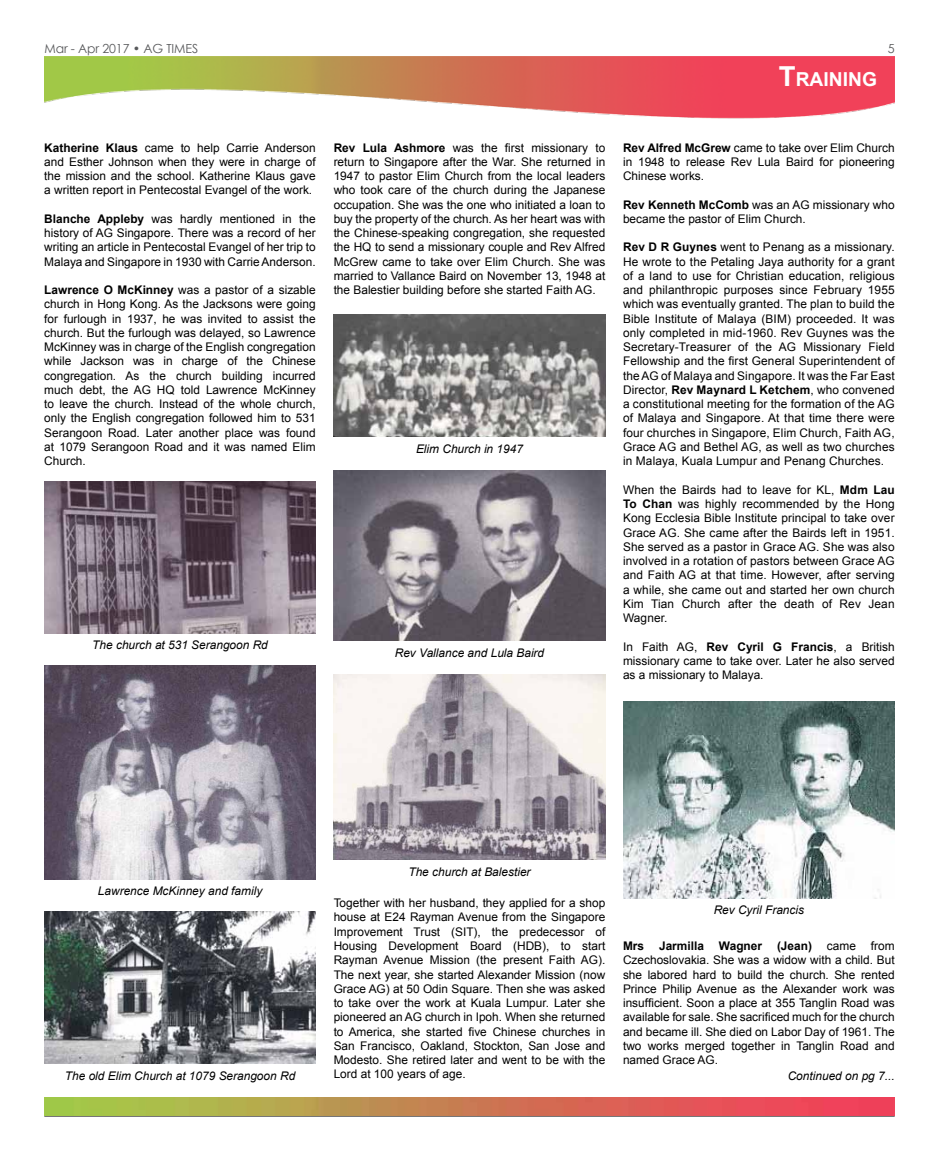
<style>
.page{position:relative;width:939px;height:1170px;background:#fff}
.page>*{position:absolute;margin:0;border:0;box-sizing:border-box;transform-origin:0 0}
.t1{font:700 19.25px "Arial";color:#fff}
.t2{font:12.5px "Century Gothic";letter-spacing:-.01em;color:#58595b}
.t3{font:11.88px/14.2px "Arial";color:#000;text-align:justify}
.t4{font:italic 11.88px "Arial";color:#000}
.t5{font:700 11.88px "Arial";color:#000}
.s1{font-size:27.5px}
.s2{font-weight:700}
</style>
<div class="page">
<img style="left:44px;top:57px;width:851px;height:62px">
<hr style="left:44px;top:1115px;width:851px;height:1px;background:#58595b">
<img style="left:44px;top:1097px;width:851px;height:18px">
<img style="left:44px;top:481px;width:272px;height:152px">
<img style="left:44px;top:665px;width:272px;height:214px">
<img style="left:44px;top:911px;width:272px;height:152px">
<img style="left:334px;top:314px;width:271px;height:122px">
<img style="left:334px;top:470px;width:271px;height:170px">
<img style="left:334px;top:674px;width:271px;height:185px">
<img style="left:623px;top:702px;width:272px;height:196px">
<p class="t2" style="left:44px;top:40px;width:155px">Mar - Apr 2017 • AG TIMES</p>
<p class="t2" style="left:888px;top:40px;width:8px">5</p>
<h1 class="t1" style="left:779px;top:67px;width:100px"><span class="s1">T</span>RAINING</h1>
<p class="t3" style="left:44px;top:140px;width:273px"><span class="s2">Katherine Klaus</span> came to help Carrie Anderson and Esther Johnson when they were in charge of the mission and the school. Katherine Klaus gave a written report in Pentecostal Evangel of the work.</p>
<p class="t3" style="left:44px;top:212px;width:273px"><span class="s2">Blanche Appleby</span> was hardly mentioned in the history of AG Singapore. There was a record of her writing an article in Pentecostal Evangel of her trip to Malaya and Singapore in 1930 with Carrie Anderson.</p>
<p class="t3" style="left:44px;top:283px;width:273px"><span class="s2">Lawrence O McKinney</span> was a pastor of a sizable church in Hong Kong. As the Jacksons were going for furlough in 1937, he was invited to assist the church. But the furlough was delayed, so Lawrence McKinney was in charge of the English congregation while Jackson was in charge of the Chinese congregation. As the church building incurred much debt, the AG HQ told Lawrence McKinney to leave the church. Instead of the whole church, only the English congregation followed him to 531<br>Serangoon Road. Later another place was found at 1079 Serangoon Road and it was named Elim Church.</p>
<p class="t3" style="left:334px;top:140px;width:273px"><span class="s2">Rev Lula Ashmore</span> was the first missionary to return to Singapore after the War. She returned in 1947 to pastor Elim Church from the local leaders who took care of the church during the Japanese occupation. She was the one who initiated a loan to buy the property of the church. As her heart was with the Chinese-speaking congregation, she requested the HQ to send a missionary couple and Rev Alfred McGrew came to take over Elim Church. She was married to Vallance Baird on November 13, 1948 at the Balestier building before she started Faith AG.</p>
<p class="t4" style="left:416px;top:440px;width:108px">Elim Church in 1947</p>
<p class="t4" style="left:92px;top:637px;width:177px">The church at 531 Serangoon Rd</p>
<p class="t4" style="left:395px;top:644px;width:151px">Rev Vallance and Lula Baird</p>
<p class="t3" style="left:623px;top:140px;width:273px"><span class="s2">Rev Alfred McGrew</span> came to take over Elim Church in 1948 to release Rev Lula Baird for pioneering Chinese works.</p>
<p class="t3" style="left:623px;top:197px;width:273px"><span class="s2">Rev Kenneth McComb</span> was an AG missionary who became the pastor of Elim Church.</p>
<p class="t3" style="left:623px;top:240px;width:273px"><span class="s2">Rev D R Guynes</span> went to Penang as a missionary.<br>He wrote to the Petaling Jaya authority for a grant of a land to use for Christian education, religious and philanthropic purposes since February 1955 which was eventually granted. The plan to build the Bible Institute of Malaya (BIM) proceeded. It was only completed in mid-1960. Rev Guynes was the Secretary-Treasurer of the AG Missionary Field Fellowship and the first General Superintendent of the AG of Malaya and Singapore. It was the Far East Director, <span class="s2">Rev Maynard L Ketchem</span>, who convened a constitutional meeting for the formation of the AG of Malaya and Singapore. At that time there were four churches in Singapore, Elim Church, Faith AG, Grace AG and Bethel AG, as well as two churches in Malaya, Kuala Lumpur and Penang Churches.</p>
<p class="t3" style="left:623px;top:482px;width:273px">When the Bairds had to leave for KL, <span class="s2">Mdm Lau To Chan</span> was highly recommended by the Hong Kong Ecclesia Bible Institute principal to take over Grace AG. She came after the Bairds left in 1951.<br>She served as a pastor in Grace AG. She was also involved in a rotation of pastors between Grace AG and Faith AG at that time. However, after serving a while, she came out and started her own church Kim Tian Church after the death of Rev Jean Wagner.</p>
<p class="t3" style="left:623px;top:639px;width:273px">In Faith AG, <span class="s2">Rev Cyril G Francis</span>, a British missionary came to take over. Later he also served as a missionary to Malaya.</p>
<p class="t4" style="left:98px;top:883px;width:166px">Lawrence McKinney and family</p>
<p class="t4" style="left:65px;top:1067px;width:232px">The old Elim Church at 1079 Serangoon Rd</p>
<p class="t4" style="left:408px;top:863px;width:124px">The church at Balestier</p>
<p class="t3" style="left:334px;top:896px;width:273px">Together with her husband, they applied for a shop house at E24 Rayman Avenue from the Singapore Improvement Trust (SIT), the predecessor of Housing Development Board (HDB), to start Rayman Avenue Mission (the present Faith AG).<br>The next year, she started Alexander Mission (now Grace AG) at 50 Odin Square. Then she was asked to take over the work at Kuala Lumpur. Later she pioneered an AG church in Ipoh. When she returned to America, she started five Chinese churches in San Francisco, Oakland, Stockton, San Jose and Modesto. She retired later and went to be with the Lord at 100 years of age.</p>
<p class="t4" style="left:714px;top:902px;width:92px">Rev Cyril Francis</p>
<p class="t3" style="left:623px;top:938px;width:273px;text-indent:248px">from Czechoslovakia. She was a widow with a child. But she labored hard to build the church. She rented Prince Philip Avenue as the Alexander work was insufficient. Soon a place at 355 Tanglin Road was available for sale. She sacrificed much for the church and became ill. She died on Labor Day of 1961. The two works merged together in Tanglin Road and named Grace AG.</p>
<p class="t5" style="left:623px;top:937px;width:23px">Mrs</p>
<p class="t5" style="left:659px;top:937px;width:46px">Jarmilla</p>
<p class="t5" style="left:719px;top:937px;width:45px">Wagner</p>
<p class="t5" style="left:777px;top:937px;width:36px">(Jean)</p>
<p class="t3" style="left:827px;top:938px;width:31px">came</p>
<p class="t4" style="left:788px;top:1067px;width:108px">Continued on pg 7...</p>
</div>
